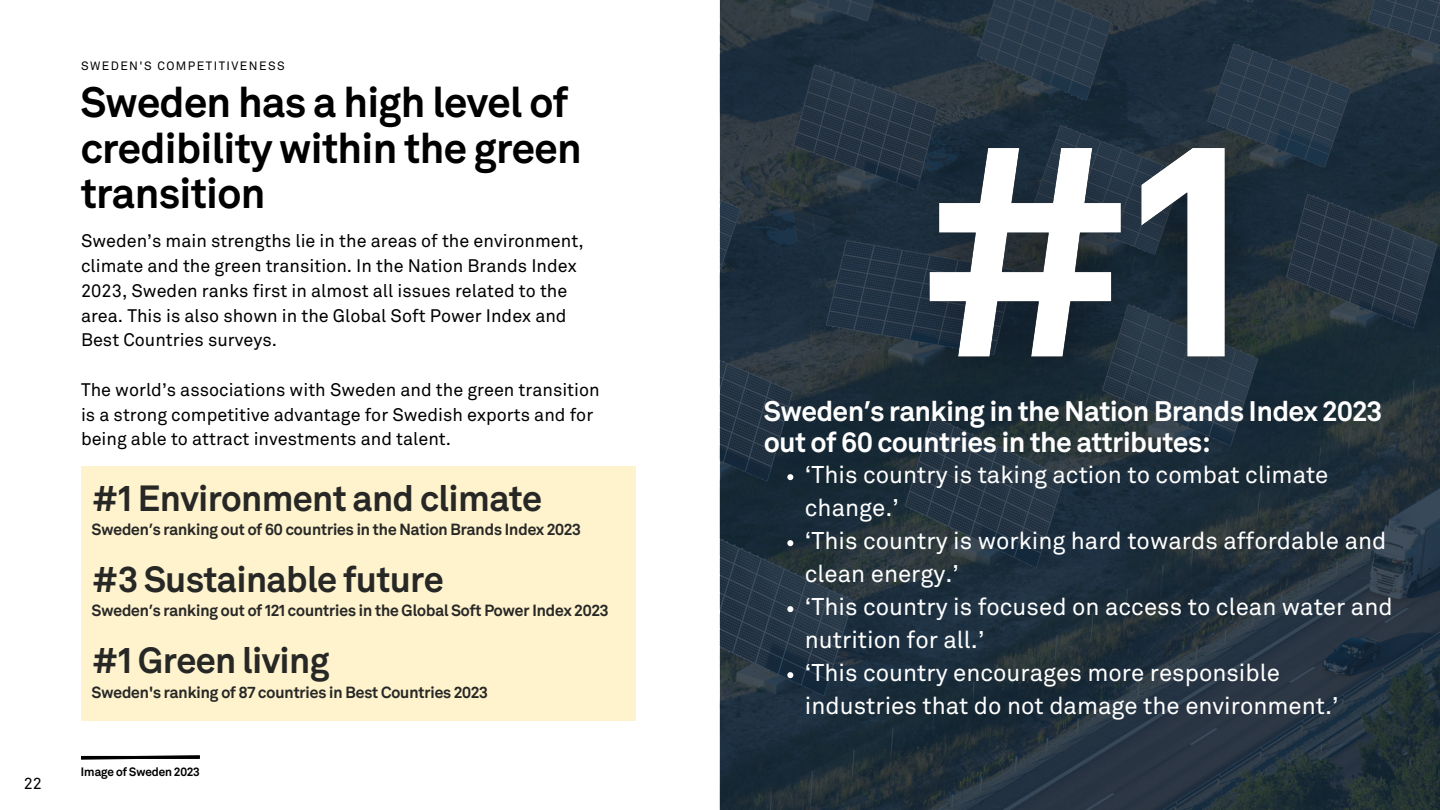
<style>
.page{position:relative;width:1440px;height:810px;background:#fff}
.page>*{position:absolute;margin:0;border:0;box-sizing:border-box;transform-origin:0 0}
.t1{font:42px/45.8px "Akkurat SI Three";color:#000}
.t2{font:36px "Akkurat SI Three";color:#272726}
.t3{font:28px/30.8px "Akkurat SI Three";color:#fff}
.t4{font:24px/33px "Akkurat Std";color:#fff}
.t5{font:18px/24.8px "Akkurat Std";color:#000}
.t6{font:16px "Akkurat SI Three";color:#272726}
.t7{font:16px "Akkurat Std";color:#000}
.t8{font:12px "Akkurat Std";letter-spacing:.12em;color:#000}
.t9{font:12px "Akkurat SI Three";color:#000}
</style>
<div class="page">
<svg style="left:81px;top:755px;width:119px;height:5px"></svg>
<img style="left:720px;top:0;width:720px;height:810px">
<img style="left:856px;top:84px;width:446px;height:356px">
<hr style="left:81px;top:756px;width:119px;height:3px;background:#000">
<div style="left:81px;top:466px;width:555px;height:255px;background:#fef3cd"></div>
<svg style="left:787px;top:474px;width:6px;height:6px"></svg>
<svg style="left:787px;top:540px;width:6px;height:6px"></svg>
<svg style="left:787px;top:606px;width:6px;height:6px"></svg>
<svg style="left:787px;top:672px;width:6px;height:6px"></svg>
<p class="t7" style="left:24px;top:776px;width:20px">22</p>
<p class="t8" style="left:81px;top:61px;width:205px">SWEDEN'S COMPETITIVENESS</p>
<h1 class="t1" style="left:81px;top:82px;width:502px">Sweden has a high level of credibility within the green transition</h1>
<p class="t5" style="left:81px;top:230px;width:504px">Sweden’s main strengths lie in the areas of the environment, climate and the green transition. In the Nation Brands Index 2023, Sweden ranks first in almost all issues related to the area. This is also shown in the Global Soft Power Index and Best Countries surveys.</p>
<p class="t5" style="left:81px;top:378px;width:520px">The world’s associations with Sweden and the green transition is a strong competitive advantage for Swedish exports and for being able to attract investments and talent.</p>
<h2 class="t2" style="left:92px;top:483px;width:451px">#1 Environment and climate</h2>
<p class="t6" style="left:92px;top:523px;width:490px">Sweden’s ranking out of 60 countries in the Nation Brands Index 2023</p>
<h2 class="t2" style="left:92px;top:564px;width:353px">#3 Sustainable future</h2>
<p class="t6" style="left:92px;top:603px;width:518px">Sweden’s ranking out of 121 countries in the Global Soft Power Index 2023</p>
<h2 class="t2" style="left:92px;top:644px;width:239px">#1 Green living</h2>
<p class="t6" style="left:92px;top:686px;width:397px">Sweden's ranking of 87 countries in Best Countries 2023</p>
<p class="t9" style="left:81px;top:766px;width:120px">Image of Sweden 2023</p>
<h3 class="t3" style="left:764px;top:398px;width:619px">Sweden’s ranking in the Nation Brands Index 2023 out of 60 countries in the attributes:</h3>
<p class="t4" style="left:805px;top:460px;width:589px">‘This country is taking action to combat climate change.’<br>‘This country is working hard towards affordable and clean energy.’<br>‘This country is focused on access to clean water and nutrition for all.’<br>‘This country encourages more responsible industries that do not damage the environment.’</p>
</div>
